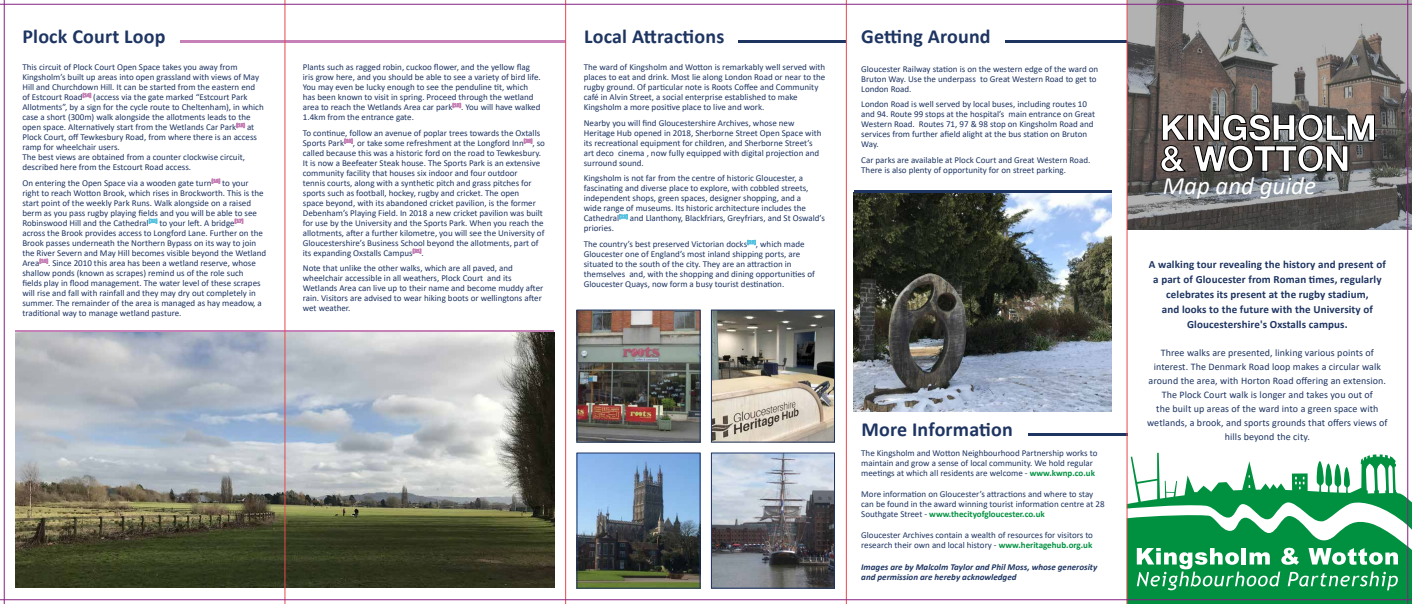
<style>
.page{position:relative;width:1412px;height:604px;background:#fff}
.page>*{position:absolute;margin:0;border:0;box-sizing:border-box;transform-origin:0 0}
.t1{font:italic 25px "Calibri";color:#fff}
.t2{font:700 20px "Calibri";letter-spacing:.01em;color:#1e3562}
.t3{font:700 11px/15px "Calibri";letter-spacing:.01em;color:#1e3562;text-align:center}
.t4{font:10px/14px "Calibri";letter-spacing:.01em;color:#1e3562;text-align:center}
.t5{font:9px/10px "Calibri";color:#1e3562}
.t6{font:italic 700 9px/10px "Calibri";color:#1e3562}
.s1{font-weight:700;color:#009140}
</style>
<div class="page">
<svg style="left:1138px;top:16px;width:258px;height:214px;background:#777472"></svg>
<svg style="left:1138px;top:453px;width:258px;height:135px"></svg>
<svg style="left:1160px;top:114px;width:215px;height:61px"></svg>
<img style="left:713px;top:455px;width:120px;height:131px">
<div style="left:711px;top:453px;width:124px;height:135px;border:1px solid #1e3562"></div>
<img style="left:713px;top:312px;width:120px;height:128px">
<div style="left:711px;top:310px;width:124px;height:132px;border:1px solid #1e3562"></div>
<img style="left:857px;top:193px;width:254px;height:218px">
<img style="left:579px;top:455px;width:119px;height:131px">
<div style="left:577px;top:453px;width:123px;height:135px;border:1px solid #1e3562"></div>
<img style="left:579px;top:312px;width:119px;height:128px">
<div style="left:577px;top:310px;width:123px;height:132px;border:1px solid #1e3562"></div>
<svg style="left:83px;top:93px;width:8px;height:5px"></svg>
<svg style="left:236px;top:123px;width:9px;height:5px"></svg>
<svg style="left:212px;top:179px;width:8px;height:5px"></svg>
<svg style="left:149px;top:219px;width:8px;height:5px"></svg>
<svg style="left:235px;top:219px;width:8px;height:5px"></svg>
<svg style="left:40px;top:259px;width:8px;height:5px"></svg>
<svg style="left:453px;top:103px;width:8px;height:5px"></svg>
<svg style="left:344px;top:139px;width:9px;height:5px"></svg>
<svg style="left:524px;top:139px;width:8px;height:5px"></svg>
<svg style="left:413px;top:249px;width:8px;height:5px"></svg>
<svg style="left:619px;top:214px;width:8px;height:5px"></svg>
<svg style="left:747px;top:240px;width:9px;height:5px"></svg>
<hr style="left:180px;top:40px;width:385px;height:3px;background:#c682b6">
<hr style="left:15px;top:330px;width:539px;height:3px;background:#c682b6">
<hr style="left:738px;top:40px;width:108px;height:3px;background:#1e3562">
<hr style="left:1005px;top:40px;width:122px;height:3px;background:#1e3562">
<hr style="left:854px;top:190px;width:257px;height:3px;background:#1e3562">
<hr style="left:1028px;top:433px;width:99px;height:3px;background:#1e3562">
<img style="left:16px;top:333px;width:538px;height:255px">
<div style="left:0;top:0;width:16px;height:604px;background:linear-gradient(to bottom,#fff,#fff)"></div>
<svg style="left:274px;top:16px;width:22px;height:572px"></svg>
<svg style="left:554px;top:16px;width:23px;height:572px"></svg>
<svg style="left:845px;top:16px;width:12px;height:572px"></svg>
<svg style="left:1126px;top:16px;width:12px;height:572px"></svg>
<svg style="left:1396px;top:16px;width:14px;height:572px"></svg>
<svg style="left:2px;top:2px;width:1408px;height:14px"></svg>
<svg style="left:2px;top:588px;width:1408px;height:14px"></svg>
<hr style="left:285px;top:0;width:1px;height:604px;background:#e9484d">
<hr style="left:565px;top:0;width:1px;height:604px;background:#e9484d">
<hr style="left:846px;top:0;width:1px;height:604px;background:#e9484d">
<hr style="left:1127px;top:0;width:1px;height:604px;background:#e9484d">
<hr style="left:4px;top:0;width:1px;height:604px;background:#871f82">
<hr style="left:1407px;top:0;width:1px;height:604px;background:#871f82">
<hr style="left:0;top:4px;width:1412px;height:1px;background:#871f82">
<hr style="left:0;top:599px;width:1412px;height:1px;background:#871f82">
<hr style="left:1127px;top:0;width:285px;height:1px;background:#e30613">
<hr style="left:1411px;top:0;width:1px;height:604px;background:#e30613">
<hr style="left:1127px;top:603px;width:285px;height:1px;background:#e30613">
<h2 class="t2" style="left:22px;top:22px;width:145px">Plock Court Loop</h2>
<h2 class="t2" style="left:584px;top:22px;width:142px">Local Attractions</h2>
<h2 class="t2" style="left:861px;top:22px;width:131px">Getting Around</h2>
<p class="t5" style="left:22px;top:62px;width:243px">This circuit of Plock Court Open Space takes you away from Kingsholm’s built up areas into open grassland with views of May Hill and Churchdown Hill. It can be started from the eastern end of Estcourt Road<sup>[14]</sup> (access via the gate marked “Estcourt Park Allotments”, by a sign for the cycle route to Cheltenham), in which case a short (300m) walk alongside the allotments leads to the open space. Alternatively start from the Wetlands Car Park<sup>[15]</sup> at Plock Court, off Tewkesbury Road, from where there is an access ramp for wheelchair users.<br>The best views are obtained from a counter clockwise circuit, described here from the Estcourt Road access.</p>
<p class="t5" style="left:22px;top:177px;width:245px">On entering the Open Space via a wooden gate turn<sup>[16]</sup> to your right to reach Wotton Brook, which rises in Brockworth. This is the start point of the weekly Park Runs. Walk alongside on a raised berm as you pass rugby playing fields and you will be able to see Robinswood Hill and the Cathedral<sup>[22]</sup> to your left. A bridge<sup>[17] </sup>across the Brook provides access to Longford Lane. Further on the Brook passes underneath the Northern Bypass on its way to join the River Severn and May Hill becomes visible beyond the Wetland Area<sup>[18]</sup>. Since 2010 this area has been a wetland reserve, whose shallow ponds (known as scrapes) remind us of the role such<br>fields play in flood management. The water level of these scrapes will rise and fall with rainfall and they may dry out completely in summer. The remainder of the area is managed as hay meadow, a traditional way to manage wetland pasture.</p>
<p class="t5" style="left:303px;top:62px;width:239px">Plants such as ragged robin, cuckoo flower, and the yellow flag iris grow here, and you should be able to see a variety of bird life.<br>You may even be lucky enough to see the penduline tit, which has been known to visit in spring. Proceed through the wetland area to reach the Wetlands Area car park<sup>[15]</sup>. You will have walked 1.4km from the entrance gate.</p>
<p class="t5" style="left:303px;top:127px;width:244px">To continue, follow an avenue of poplar trees towards the Oxtalls Sports Park<sup>[19]</sup>, or take some refreshment at the Longford Inn<sup>[20]</sup>, so called because this was a historic ford on the road to Tewkesbury.<br>It is now a Beefeater Steak house. The Sports Park is an extensive community facility that houses six indoor and four outdoor<br>tennis courts, along with a synthetic pitch and grass pitches for sports such as football, hockey, rugby and cricket. The open<br>space beyond, with its abandoned cricket pavilion, is the former Debenham’s Playing Field. In 2018 a new cricket pavilion was built for use by the University and the Sports Park. When you reach the allotments, after a further kilometre, you will see the University of Gloucestershire’s Business School beyond the allotments, part of its expanding Oxstalls Campus<sup>[21]</sup>.</p>
<p class="t5" style="left:303px;top:263px;width:242px">Note that unlike the other walks, which are all paved, and wheelchair accessible in all weathers, Plock Court and its Wetlands Area can live up to their name and become muddy after rain. Visitors are advised to wear hiking boots or wellingtons after wet weather.</p>
<p class="t5" style="left:584px;top:62px;width:243px">The ward of Kingsholm and Wotton is remarkably well served with places to eat and drink. Most lie along London Road or near to the rugby ground. Of particular note is Roots Coffee and Community café in Alvin Street, a social enterprise established to make Kingsholm a more positive place to live and work.</p>
<p class="t5" style="left:584px;top:117px;width:239px">Nearby you will find Gloucestershire Archives, whose new Heritage Hub opened in 2018, Sherborne Street Open Space with its recreational equipment for children, and Sherborne Street’s art deco cinema , now fully equipped with digital projection and surround sound.</p>
<p class="t5" style="left:584px;top:173px;width:243px">Kingsholm is not far from the centre of historic Gloucester, a fascinating and diverse place to explore, with cobbled streets, independent shops, green spaces, designer shopping, and a<br>wide range of museums. Its historic architecture includes the Cathedral<sup>[22]</sup> and Llanthony, Blackfriars, Greyfriars, and St Oswald’s priories.</p>
<p class="t5" style="left:584px;top:239px;width:233px">The country’s best preserved Victorian docks<sup>[23]</sup>, which made Gloucester one of England’s most inland shipping ports, are situated to the south of the city. They are an attraction in themselves and, with the shopping and dining opportunities of Gloucester Quays, now form a busy tourist destination.</p>
<p class="t5" style="left:861px;top:63px;width:238px">Gloucester Railway station is on the western edge of the ward on<br>Bruton Way. Use the underpass to Great Western Road to get to<br>London Road.</p>
<p class="t5" style="left:861px;top:99px;width:235px">London Road is well served by local buses, including routes 10 and 94. Route 99 stops at the hospital’s main entrance on Great Western Road. Routes 71, 97 &amp; 98 stop on Kingsholm Road and services from further afield alight at the bus station on Bruton Way.</p>
<p class="t5" style="left:861px;top:155px;width:231px">Car parks are available at Plock Court and Great Western Road.<br>There is also plenty of opportunity for on street parking.</p>
<h2 class="t2" style="left:861px;top:415px;width:153px">More Information</h2>
<p class="t5" style="left:861px;top:447px;width:238px">The Kingsholm and Wotton Neighbourhood Partnership works to maintain and grow a sense of local community. We hold regular meetings at which all residents are welcome - <span class="s1">www.kwnp.co.uk</span></p>
<p class="t5" style="left:861px;top:489px;width:245px">More information on Gloucester’s attractions and where to stay can be found in the award winning tourist information centre at 28<br>Southgate Street - <span class="s1">www.thecityofgloucester.co.uk</span></p>
<p class="t5" style="left:861px;top:530px;width:233px">Gloucester Archives contain a wealth of resources for visitors to research their own and local history - <span class="s1">www.heritagehub.org.uk</span></p>
<p class="t6" style="left:861px;top:561px;width:237px">Images are by Malcolm Taylor and Phil Moss, whose generosity and permission are hereby acknowledged</p>
<h1 class="t1" style="left:1163px;top:169px;width:155px">Map and guide</h1>
<p class="t3" style="left:1149px;top:256px;width:239px">A walking tour revealing the history and present of a part of Gloucester from Roman times, regularly celebrates its present at the rugby stadium,<br>and looks to the future with the University of Gloucestershire's Oxstalls campus.</p>
<p class="t4" style="left:1147px;top:345px;width:242px">Three walks are presented, linking various points of interest. The Denmark Road loop makes a circular walk around the area, with Horton Road offering an extension.<br>The Plock Court walk is longer and takes you out of<br>the built up areas of the ward into a green space with wetlands, a brook, and sports grounds that offers views of hills beyond the city.</p>
</div>
